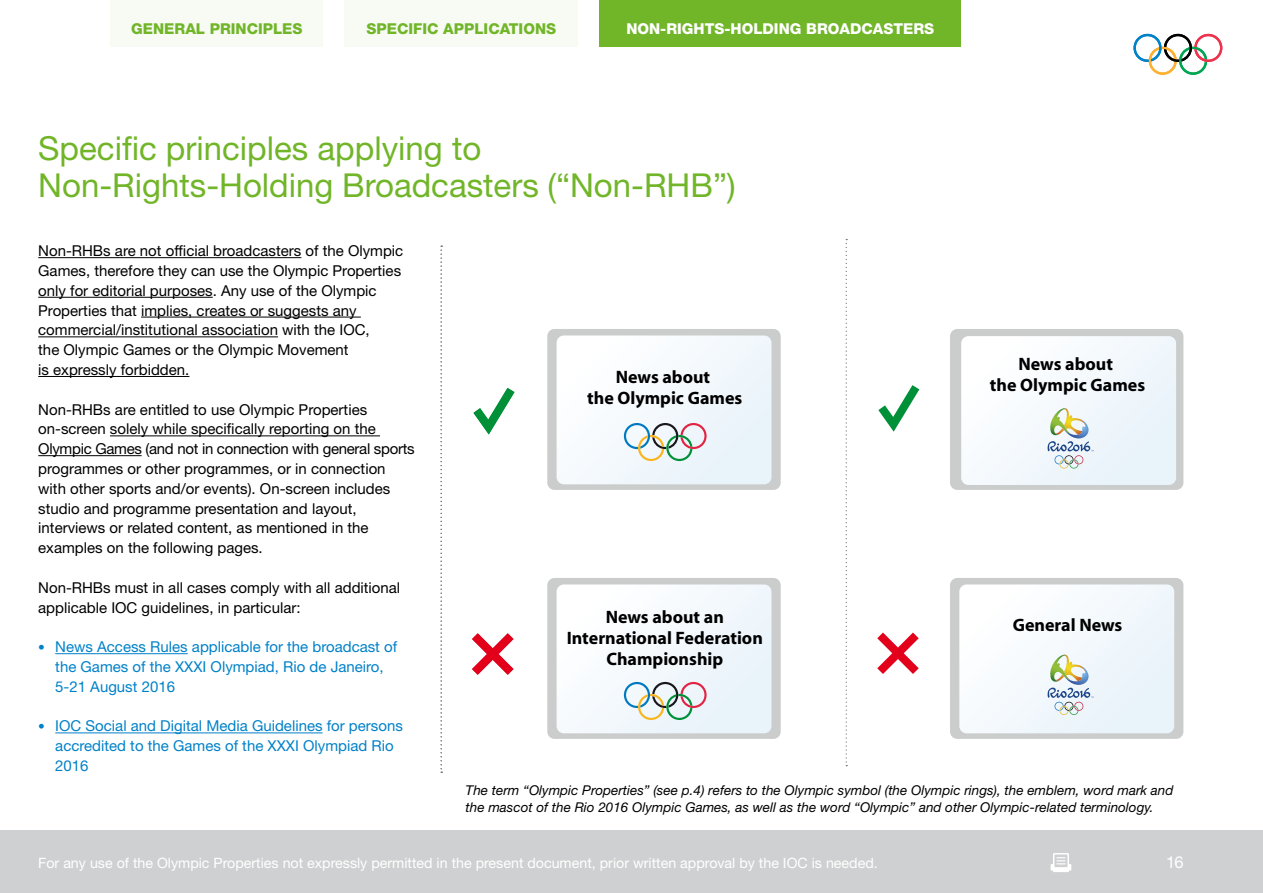
<style>
.page{position:relative;width:1263px;height:893px;background:#fff}
.page>*{position:absolute;margin:0;border:0;box-sizing:border-box;transform-origin:0 0}
.t1{font:33px/37.5px "Helvetica Neue LT Std";color:#71b528}
.t2{font:700 18px/21px "Myriad";color:#000;text-align:center}
.t3{font:16.5px "Helvetica Neue LT Std";color:#fff}
.t4{font:15px/19.8px "Helvetica Neue LT Std";color:#000}
.t5{font:15px/19.8px "Helvetica Neue LT Std";color:#0081c8}
.t6{font:800 15px "Helvetica Neue LT Std";color:#71b528}
.t7{font:800 15px "Helvetica Neue LT Std";color:#fff}
.t8{font:14.25px "Helvetica Neue LT Std";color:#fff}
.t9{font:italic 13.5px/17.2px "Helvetica Neue LT Std";color:#000}
.s1{font-size:13.5px}
</style>
<div class="page">
<svg style="left:441px;top:246px;width:1px;height:527px"></svg>
<svg style="left:846px;top:239px;width:1px;height:527px"></svg>
<svg style="left:472px;top:633px;width:41px;height:42px"></svg>
<svg style="left:877px;top:632px;width:42px;height:42px"></svg>
<svg style="left:473px;top:388px;width:41px;height:46px"></svg>
<svg style="left:878px;top:385px;width:41px;height:47px"></svg>
<div style="left:547px;top:329px;width:234px;height:161px;background:#cbcccc;border-radius:7px"></div>
<div style="left:547px;top:578px;width:234px;height:161px;background:#cbcccc;border-radius:7px"></div>
<div style="left:950px;top:329px;width:233px;height:161px;background:#cbcccc;border-radius:7px"></div>
<div style="left:950px;top:578px;width:233px;height:161px;background:#cbcccc;border-radius:7px"></div>
<svg style="left:557px;top:335px;width:214px;height:149px;background:#eff4f7"></svg>
<svg style="left:557px;top:584px;width:214px;height:149px;background:#eff4f7"></svg>
<svg style="left:961px;top:336px;width:215px;height:149px;background:#f0f6f9"></svg>
<svg style="left:959px;top:584px;width:215px;height:149px;background:#f0f5f8"></svg>
<hr style="left:38px;top:257px;width:263px;height:1px;background:#000">
<hr style="left:38px;top:297px;width:175px;height:1px;background:#000">
<hr style="left:141px;top:317px;width:220px;height:1px;background:#000">
<hr style="left:38px;top:336px;width:240px;height:1px;background:#000">
<hr style="left:38px;top:376px;width:151px;height:1px;background:#000">
<hr style="left:110px;top:435px;width:270px;height:1px;background:#000">
<hr style="left:38px;top:455px;width:104px;height:1px;background:#000">
<hr style="left:55px;top:653px;width:133px;height:1px;background:#0081c8">
<hr style="left:55px;top:732px;width:268px;height:1px;background:#0081c8">
<div style="left:344px;top:0;width:234px;height:47px;background:#f8fbf4"></div>
<div style="left:111px;top:0;width:212px;height:47px;background:#f8fbf4"></div>
<div style="left:600px;top:0;width:361px;height:47px;background:#71b528"></div>
<div style="left:0;top:830px;width:1263px;height:63px;background:#cfd0d1"></div>
<svg style="left:1133px;top:34px;width:89px;height:41px"></svg>
<svg style="left:1051px;top:853px;width:20px;height:19px"></svg>
<p class="t6" style="left:131px;top:20px;width:173px">GENERAL PRINCIPLES</p>
<p class="t6" style="left:367px;top:20px;width:191px">SPECIFIC APPLICATIONS</p>
<p class="t7" style="left:626px;top:20px;width:309px">NON-RIGHTS-HOLDING BROADCASTERS</p>
<h1 class="t1" style="left:38px;top:129px;width:699px">Specific principles applying to<br>Non-Rights-Holding Broadcasters (“Non-RHB”)</h1>
<p class="t4" style="left:38px;top:241px;width:367px">Non-RHBs are not official broadcasters of the Olympic Games, therefore they can use the Olympic Properties only for editorial purposes. Any use of the Olympic Properties that implies, creates or suggests any commercial/institutional association with the IOC,<br>the Olympic Games or the Olympic Movement<br>is expressly forbidden.</p>
<p class="t4" style="left:38px;top:399px;width:378px">Non-RHBs are entitled to use Olympic Properties on-screen solely while specifically reporting on the Olympic Games (and not in connection with general sports programmes or other programmes, or in connection with other sports and/or events). On-screen includes studio and programme presentation and layout, interviews or related content, as mentioned in the examples on the following pages.</p>
<p class="t4" style="left:38px;top:577px;width:363px">Non-RHBs must in all cases comply with all additional applicable IOC guidelines, in particular:</p>
<p class="t5" style="left:55px;top:637px;width:343px;text-indent:-17px"><span class="s1">•</span> News Access Rules applicable for the broadcast of the Games of the XXXI Olympiad, Rio de Janeiro,<br>5-21 August 2016</p>
<p class="t5" style="left:55px;top:716px;width:349px;text-indent:-17px"><span class="s1">•</span> IOC Social and Digital Media Guidelines for persons accredited to the Games of the XXXI Olympiad Rio<br>2016</p>
<p class="t2" style="left:587px;top:367px;width:157px">News about<br>the Olympic Games</p>
<p class="t2" style="left:567px;top:607px;width:198px">News about an<br>International Federation<br>Championship</p>
<p class="t2" style="left:990px;top:354px;width:157px">News about<br>the Olympic Games</p>
<p class="t2" style="left:1013px;top:615px;width:111px">General News</p>
<p class="t9" style="left:466px;top:781px;width:709px">The term “Olympic Properties” (see p.4) refers to the Olympic symbol (the Olympic rings), the emblem, word mark and the mascot of the Rio 2016 Olympic Games, as well as the word “Olympic” and other Olympic-related terminology.</p>
<p class="t8" style="left:38px;top:854px;width:841px">For any use of the Olympic Properties not expressly permitted in the present document, prior written approval by the IOC is needed.</p>
<p class="t3" style="left:1166px;top:852px;width:19px">16</p>
</div>
